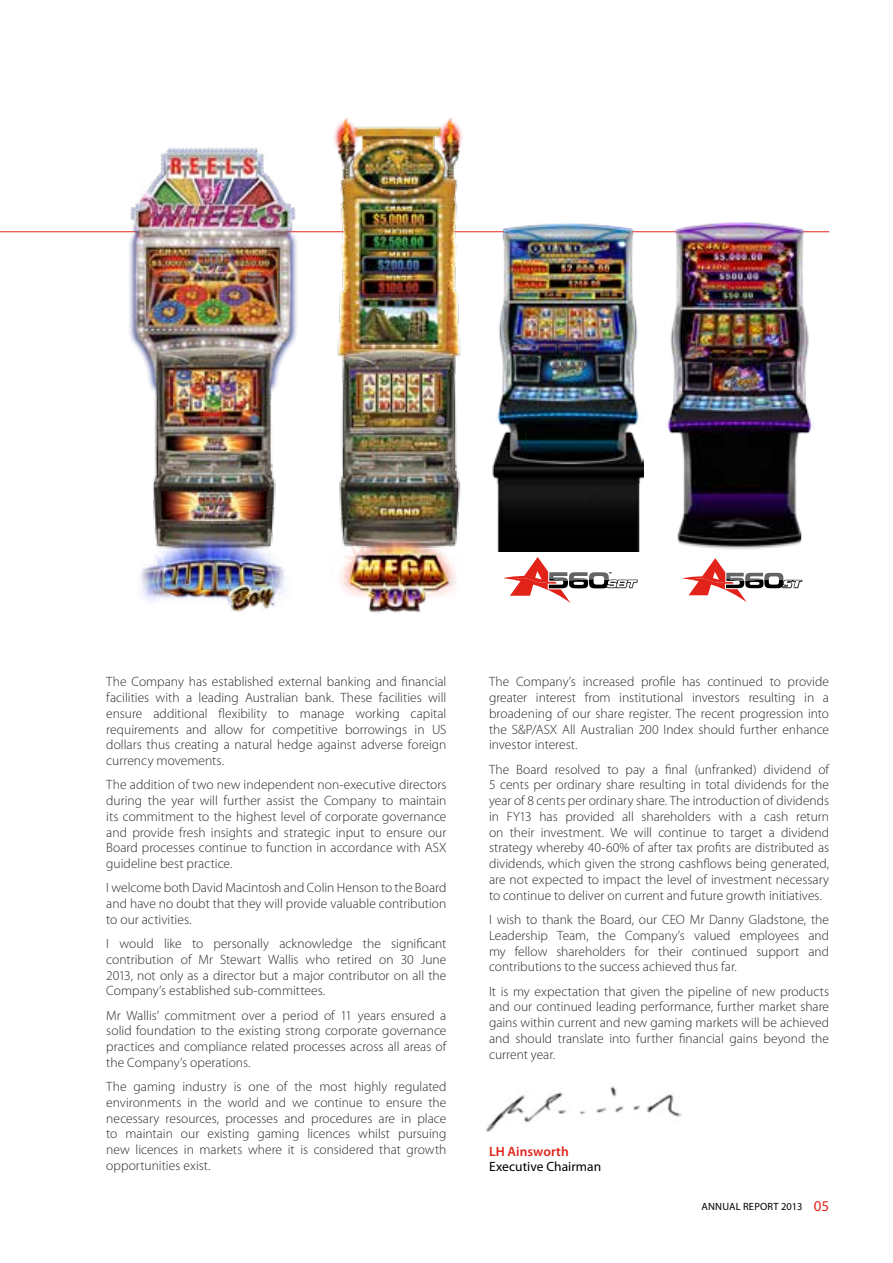
<style>
.page{position:relative;width:893px;height:1263px;background:#fff}
.page>*{position:absolute;margin:0;border:0;box-sizing:border-box;transform-origin:0 0}
.t1{font:300 13.5px/15.8px "Myriad Pro";color:#292829;text-align:justify}
.t2{font:13.5px "Myriad Pro";color:#000}
.t3{font:600 13.5px "Myriad Pro";letter-spacing:.005em;color:#e2231a}
.t4{font:10.5px "Myriad Pro";letter-spacing:.02em;color:#000}
.s1{font-size:15px;color:#e2231a}
</style>
<div class="page">
<hr style="left:0;top:231px;width:829px;height:1px;background:#e2231a">
<img style="left:486px;top:1086px;width:196px;height:46px">
<img style="left:121px;top:147px;width:181px;height:380px">
<img style="left:141px;top:527px;width:144px;height:85px">
<img style="left:302px;top:117px;width:190px;height:414px">
<img style="left:340px;top:531px;width:118px;height:83px">
<img style="left:665px;top:222px;width:149px;height:327px">
<svg style="left:682px;top:558px;width:120px;height:44px"></svg>
<img style="left:492px;top:223px;width:151px;height:329px">
<svg style="left:503px;top:557px;width:135px;height:46px"></svg>
<p class="t1" style="left:106px;top:674px;width:342px">The Company has established external banking and financial facilities with a leading Australian bank. These facilities will ensure additional flexibility to manage working capital requirements and allow for competitive borrowings in US dollars thus creating a natural hedge against adverse foreign currency movements.</p>
<p class="t1" style="left:106px;top:777px;width:342px">The addition of two new independent non-executive directors during the year will further assist the Company to maintain its commitment to the highest level of corporate governance and provide fresh insights and strategic input to ensure our Board processes continue to function in accordance with ASX guideline best practice.</p>
<p class="t1" style="left:106px;top:880px;width:342px">I welcome both David Macintosh and Colin Henson to the Board and have no doubt that they will provide valuable contribution to our activities.</p>
<p class="t1" style="left:106px;top:936px;width:342px">I would like to personally acknowledge the significant contribution of Mr Stewart Wallis who retired on 30 June 2013, not only as a director but a major contributor on all the Company’s established sub-committees.</p>
<p class="t1" style="left:106px;top:1007px;width:342px">Mr Wallis’ commitment over a period of 11 years ensured a solid foundation to the existing strong corporate governance practices and compliance related processes across all areas of the Company’s operations.</p>
<p class="t1" style="left:106px;top:1079px;width:342px">The gaming industry is one of the most highly regulated environments in the world and we continue to ensure the necessary resources, processes and procedures are in place to maintain our existing gaming licences whilst pursuing new licences in markets where it is considered that growth opportunities exist.</p>
<p class="t1" style="left:489px;top:674px;width:342px">The Company’s increased profile has continued to provide greater interest from institutional investors resulting in a broadening of our share register. The recent progression into the S&amp;P/ASX All Australian 200 Index should further enhance investor interest.</p>
<p class="t1" style="left:489px;top:761px;width:342px">The Board resolved to pay a final (unfranked) dividend of 5 cents per ordinary share resulting in total dividends for the year of 8 cents per ordinary share. The introduction of dividends in FY13 has provided all shareholders with a cash return on their investment. We will continue to target a dividend strategy whereby 40-60% of after tax profits are distributed as dividends, which given the strong cashflows being generated, are not expected to impact the level of investment necessary to continue to deliver on current and future growth initiatives.</p>
<p class="t1" style="left:489px;top:912px;width:342px">I wish to thank the Board, our CEO Mr Danny Gladstone, the Leadership Team, the Company’s valued employees and my fellow shareholders for their continued support and contributions to the success achieved thus far.</p>
<p class="t1" style="left:489px;top:983px;width:342px">It is my expectation that given the pipeline of new products and our continued leading performance, further market share gains within current and new gaming markets will be achieved and should translate into further financial gains beyond the current year.</p>
<p class="t3" style="left:489px;top:1142px;width:81px">LH Ainsworth</p>
<p class="t2" style="left:489px;top:1158px;width:114px">Executive Chairman</p>
<p class="t4" style="left:701px;top:1200px;width:129px">Annual Report 2013 <span class="s1">05</span></p>
</div>
